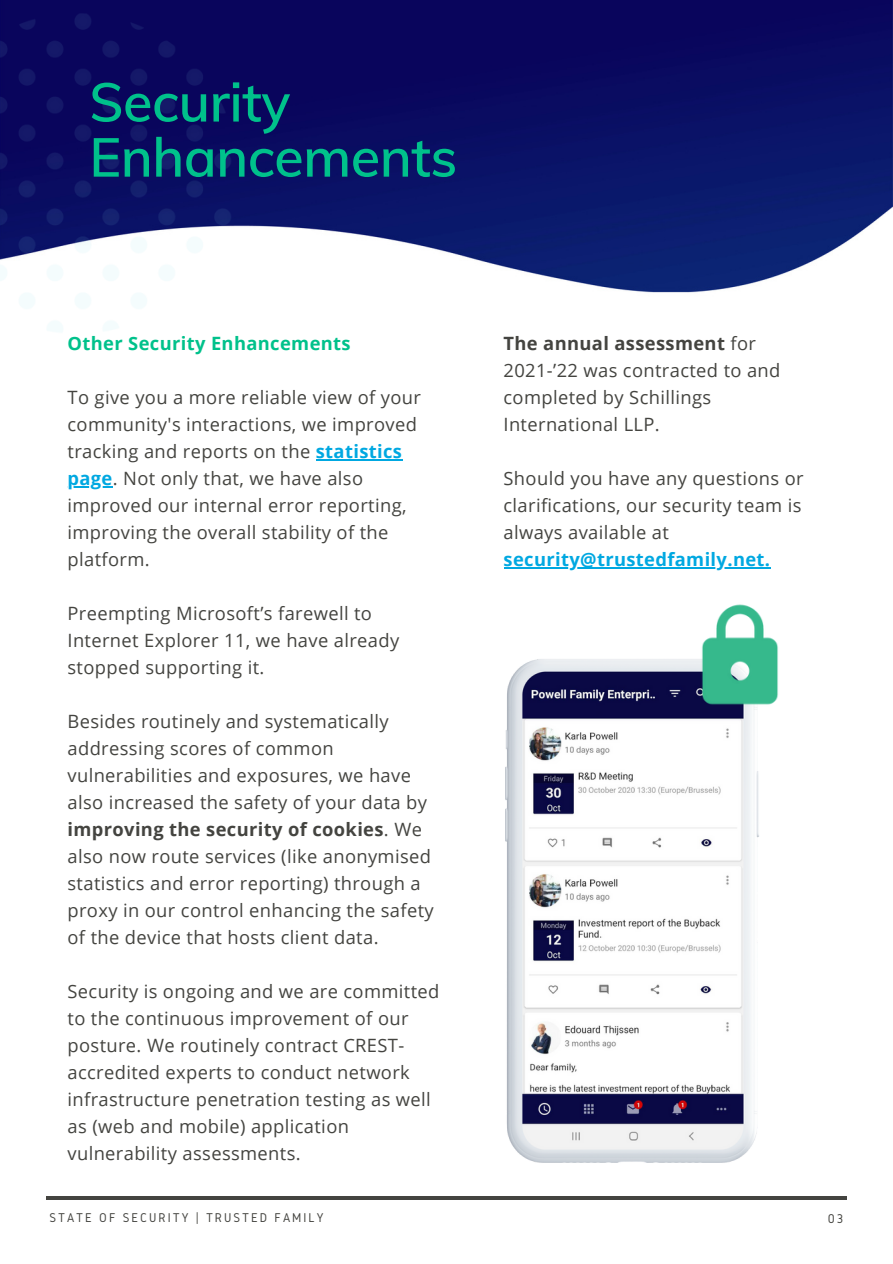
<style>
.page{position:relative;width:893px;height:1264px;background:#fff}
.page>*{position:absolute;margin:0;border:0;box-sizing:border-box;transform-origin:0 0}
.t1{font:600 54.15px/55.1px "Mulish";letter-spacing:-.01em;color:#00c18b}
.t2{font:18.3px/27px "Open Sans";letter-spacing:.02em;color:#444440}
.t3{font:700 18.3px "Open Sans";letter-spacing:.02em;color:#00a8e1}
.t4{font:700 18.3px "Open Sans";letter-spacing:.02em;color:#00c18b}
.t5{font:13.2px "Gidole";letter-spacing:.15em;color:#444440}
.s1{font-weight:700;color:#00a8e1}
.s2{font-weight:700}
</style>
<div class="page">
<hr style="left:46px;top:1196px;width:800px;height:3px;background:#444440">
<hr style="left:316px;top:459px;width:86px;height:1px;background:#00a8e1">
<hr style="left:67px;top:486px;width:46px;height:1px;background:#00a8e1">
<img style="left:251px;top:0;width:641px;height:293px">
<img style="left:0;top:0;width:251px;height:332px">
<img style="left:505px;top:659px;width:254px;height:504px">
<img style="left:677px;top:604px;width:101px;height:113px">
<hr style="left:503px;top:567px;width:267px;height:1px;background:#00a8e1">
<h1 class="t1" style="left:89px;top:74px;width:369px">Security<br>Enhancements</h1>
<p class="t4" style="left:67px;top:331px;width:285px">Other Security Enhancements</p>
<p class="t2" style="left:67px;top:384px;width:355px">To give you a more reliable view of your community's interactions, we improved tracking and reports on the <span class="s1">statistics page</span>. Not only that, we have also improved our internal error reporting, improving the overall stability of the platform.</p>
<p class="t2" style="left:67px;top:599px;width:333px">Preempting Microsoft’s farewell to<br>Internet Explorer 11, we have already stopped supporting it.</p>
<p class="t2" style="left:67px;top:707px;width:368px">Besides routinely and systematically addressing scores of common vulnerabilities and exposures, we have also increased the safety of your data by <span class="s2">improving the security of cookies</span>. We also now route services (like anonymised statistics and error reporting) through a proxy in our control enhancing the safety of the device that hosts client data.</p>
<p class="t2" style="left:67px;top:977px;width:373px">Security is ongoing and we are committed to the continuous improvement of our posture. We routinely contract CREST&shy;accredited experts to conduct network infrastructure penetration testing as well as (web and mobile) application vulnerability assessments.</p>
<p class="t2" style="left:503px;top:330px;width:278px"><span class="s2">The annual assessment</span> for<br>2021-’22 was contracted to and completed by Schillings<br>International LLP.</p>
<p class="t2" style="left:503px;top:465px;width:301px;text-align:justify">Should you have any questions or clarifications, our security team is always available at</p>
<p class="t3" style="left:503px;top:547px;width:268px">security@trustedfamily.net.</p>
<p class="t5" style="left:49px;top:1210px;width:275px">STATE OF SECURITY | TRUSTED FAMILY</p>
<p class="t5" style="left:827px;top:1211px;width:17px">03</p>
</div>
